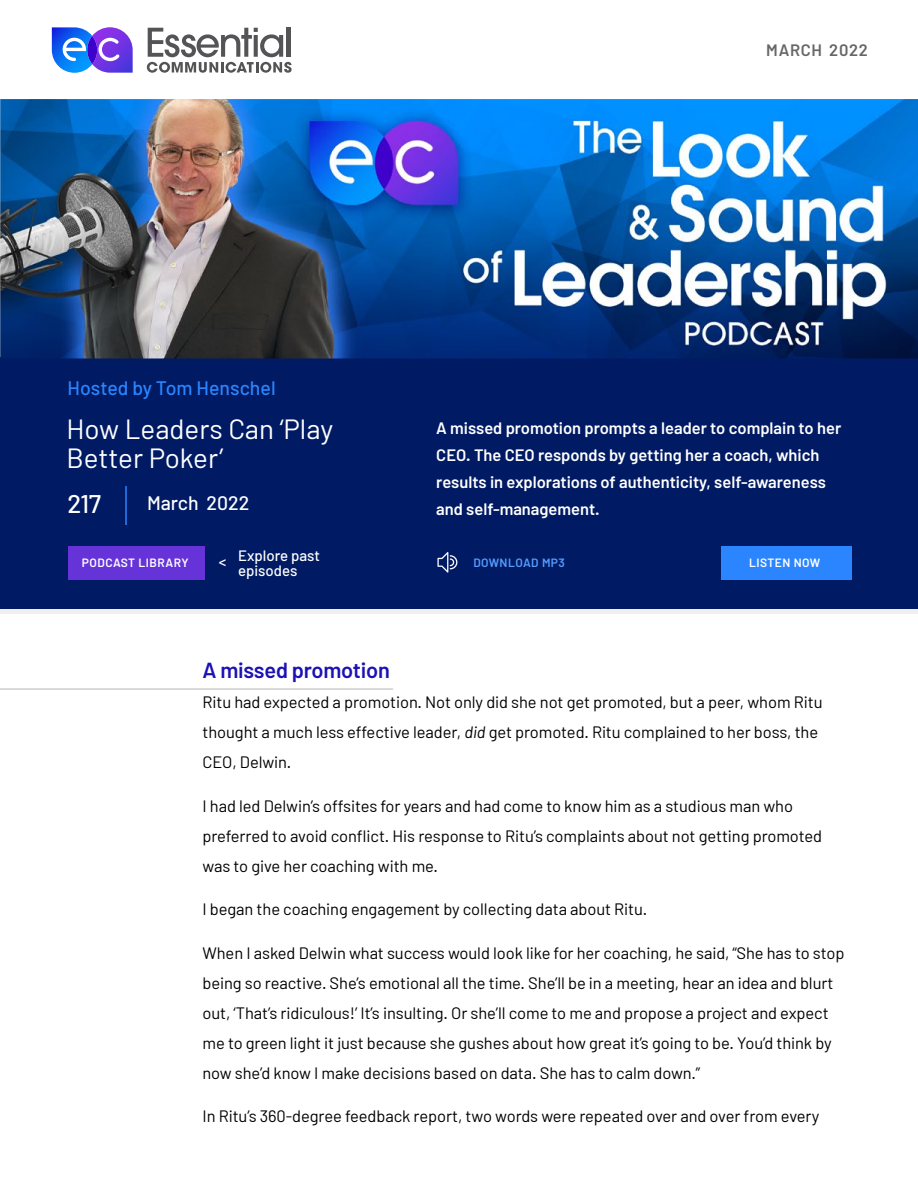
<style>
.page{position:relative;width:918px;height:1188px;background:#fff}
.page>*{position:absolute;margin:0;border:0;box-sizing:border-box;transform-origin:0 0}
.t1{font:27.75px/29.2px "Barlow";color:#fff}
.t2{font:500 25.5px "Barlow";color:#fff}
.t3{font:600 21.75px "Barlow";letter-spacing:-.01em;color:#1c11b4}
.t4{font:500 19.5px "Barlow";color:#2b85ff}
.t5{font:500 19.5px "Barlow";color:#fff}
.t6{font:16.5px/30px "Barlow";letter-spacing:-.005em;color:#000}
.t7{font:600 16.5px/27px "Barlow";color:#fff}
.t8{font:600 16.5px "Barlow";letter-spacing:.04em;color:#666}
.t9{font:500 15px/15px "Barlow";color:#fff}
.t10{font:600 12px "Barlow";letter-spacing:.04em;color:#fff}
.t11{font:600 12px "Barlow";letter-spacing:.035em;color:#559dff}
.s1{font-style:italic}
</style>
<div class="page">
<div style="left:0;top:357px;width:918px;height:252px;background:#001b64"></div>
<img style="left:0;top:99px;width:918px;height:259px">
<svg style="left:147px;top:28px;width:145px;height:45px"></svg>
<hr style="left:287px;top:28px;width:4px;height:29px;background:#545456">
<svg style="left:52px;top:27px;width:81px;height:46px"></svg>
<div style="left:68px;top:546px;width:137px;height:33px;background:#6633d9"></div>
<hr style="left:0;top:689px;width:393px;height:1px;background:#b1b4b6">
<svg style="left:437px;top:552px;width:20px;height:21px"></svg>
<div style="left:722px;top:546px;width:130px;height:33px;background:#2b85ff"></div>
<hr style="left:125px;top:486px;width:2px;height:39px;background:#2b85ff">
<p class="t4" style="left:68px;top:375px;width:210px">Hosted by Tom Henschel</p>
<p class="t8" style="left:766px;top:40px;width:103px">MARCH 2022</p>
<h1 class="t1" style="left:66px;top:413px;width:268px">How Leaders Can ‘Play<br>Better Poker’</h1>
<p class="t7" style="left:436px;top:415px;width:406px">A missed promotion prompts a leader to complain to her CEO. The CEO responds by getting her a coach, which results in explorations of authenticity, self-awareness and self-management.</p>
<p class="t10" style="left:82px;top:555px;width:108px">PODCAST LIBRARY</p>
<p class="t11" style="left:473px;top:555px;width:93px">DOWNLOAD MP3</p>
<h2 class="t2" style="left:68px;top:488px;width:35px">217</h2>
<p class="t5" style="left:147px;top:490px;width:104px">March 2022</p>
<p class="t9" style="left:238px;top:548px;width:84px">Explore past episodes</p>
<p class="t10" style="left:749px;top:555px;width:73px">LISTEN NOW</p>
<p class="t9" style="left:219px;top:554px;width:9px">&lt;</p>
<h3 class="t3" style="left:202px;top:657px;width:189px">A missed promotion</h3>
<p class="t6" style="left:202px;top:687px;width:622px">Ritu had expected a promotion. Not only did she not get promoted, but a peer, whom Ritu thought a much less effective leader, <span class="s1">did</span> get promoted. Ritu complained to her boss, the<br>CEO, Delwin.</p>
<p class="t6" style="left:202px;top:791px;width:621px">I had led Delwin’s offsites for years and had come to know him as a studious man who preferred to avoid conflict. His response to Ritu’s complaints about not getting promoted was to give her coaching with me.</p>
<p class="t6" style="left:202px;top:894px;width:446px">I began the coaching engagement by collecting data about Ritu.</p>
<p class="t6" style="left:202px;top:937px;width:643px">When I asked Delwin what success would look like for her coaching, he said, “She has to stop being so reactive. She’s emotional all the time. She’ll be in a meeting, hear an idea and blurt out, ‘That’s ridiculous!’ It’s insulting. Or she’ll come to me and propose a project and expect me to green light it just because she gushes about how great it’s going to be. You’d think by now she’d know I make decisions based on data. She has to calm down.”</p>
<p class="t6" style="left:202px;top:1101px;width:619px">In Ritu’s 360-degree feedback report, two words were repeated over and over from every</p>
</div>
